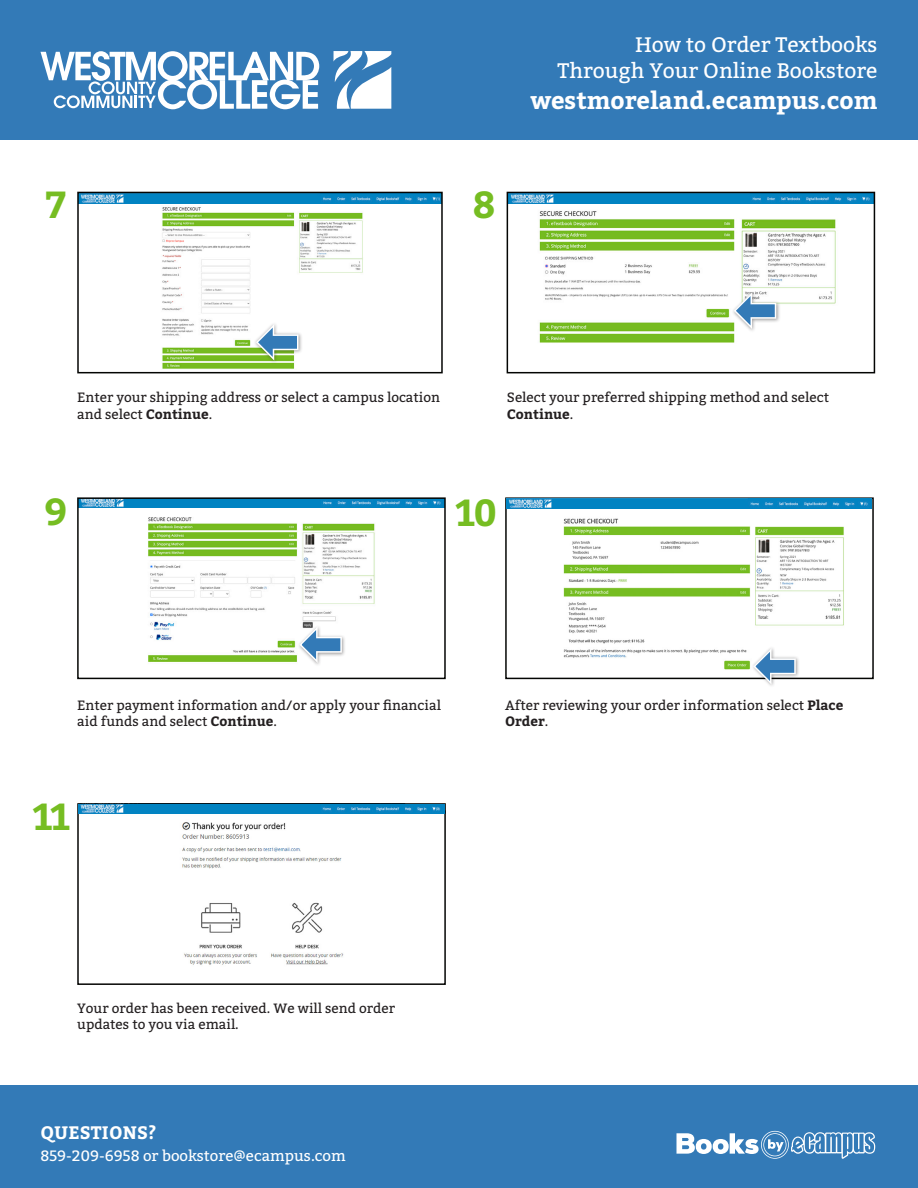
<style>
.page{position:relative;width:918px;height:1188px;background:#fff}
.page>*{position:absolute;margin:0;border:0;box-sizing:border-box;transform-origin:0 0}
.t1{font:700 37.5px "Bitter";color:#76bd22}
.t2{font:700 24px "Bitter";color:#fff}
.t3{font:21px/25.2px "Bitter";color:#fff;text-align:right}
.t4{font:700 18px "Bitter";letter-spacing:.01em;color:#fff}
.t5{font:15px "Bitter";color:#fff}
.t6{font:13.5px/16.2px "Bitter";color:#231f20}
.s1{font-weight:700}
</style>
<div class="page">
<img style="left:80px;top:195px;width:360px;height:8px">
<img style="left:510px;top:195px;width:362px;height:8px">
<img style="left:80px;top:500px;width:363px;height:8px">
<div style="left:0;top:1085px;width:918px;height:103px;background:#337ab7"></div>
<img style="left:148px;top:517px;width:227px;height:145px">
<div style="left:77px;top:497px;width:369px;height:182px;border:2px solid #040503"></div>
<img style="left:162px;top:207px;width:201px;height:162px">
<div style="left:77px;top:192px;width:366px;height:181px;border:2px solid #040503"></div>
<img style="left:539px;top:211px;width:297px;height:132px">
<div style="left:507px;top:192px;width:368px;height:181px;border:2px solid #040503"></div>
<div style="left:505px;top:497px;width:369px;height:182px;border:2px solid #040503"></div>
<img style="left:182px;top:822px;width:162px;height:143px">
<div style="left:77px;top:803px;width:369px;height:182px;border:2px solid #040503"></div>
<div style="left:0;top:0;width:918px;height:139px;background:#337ab7"></div>
<div style="left:253px;top:322px;width:50px;height:42px;background:#231f20;opacity:.45"></div>
<svg style="left:256px;top:324px;width:43px;height:37px"></svg>
<div style="left:297px;top:624px;width:49px;height:43px;background:#231f20;opacity:.45"></div>
<svg style="left:299px;top:626px;width:43px;height:37px"></svg>
<div style="left:731px;top:290px;width:49px;height:43px;background:#231f20;opacity:.45"></div>
<svg style="left:734px;top:292px;width:42px;height:37px"></svg>
<svg style="left:334px;top:51px;width:57px;height:58px"></svg>
<svg style="left:41px;top:51px;width:278px;height:58px"></svg>
<svg style="left:677px;top:1131px;width:198px;height:28px"></svg>
<img style="left:507px;top:499px;width:365px;height:10px">
<img style="left:521px;top:518px;width:230px;height:159px">
<img style="left:755px;top:526px;width:89px;height:100px">
<div style="left:751px;top:646px;width:49px;height:43px;background:#231f20;opacity:.45"></div>
<svg style="left:753px;top:648px;width:43px;height:37px"></svg>
<img style="left:79px;top:805px;width:365px;height:9px">
<p class="t1" style="left:46px;top:181px;width:21px">7</p>
<p class="t1" style="left:472px;top:181px;width:25px">8</p>
<p class="t3" style="left:558px;top:33px;width:321px">How to Order Textbooks<br>Through Your Online Bookstore</p>
<p class="t2" style="left:531px;top:85px;width:348px">westmoreland.ecampus.com</p>
<p class="t6" style="left:77px;top:390px;width:364px">Enter your shipping address or select a campus location and select <span class="s1">Continue</span>.</p>
<p class="t6" style="left:507px;top:390px;width:324px">Select your preferred shipping method and select<br><span class="s1">Continue</span>.</p>
<p class="t1" style="left:45px;top:487px;width:25px">9</p>
<p class="t1" style="left:455px;top:488px;width:44px">10</p>
<p class="t6" style="left:77px;top:697px;width:365px">Enter payment information and/or apply your financial aid funds and select <span class="s1">Continue</span>.</p>
<p class="t6" style="left:505px;top:697px;width:340px">After reviewing your order information select <span class="s1">Place<br>Order</span>.</p>
<p class="t1" style="left:32px;top:792px;width:40px">11</p>
<p class="t6" style="left:77px;top:1000px;width:319px">Your order has been received. We will send order updates to you via email.</p>
<p class="t4" style="left:41px;top:1121px;width:117px">QUESTIONS?</p>
<p class="t5" style="left:40px;top:1146px;width:307px">859-209-6958 or bookstore@ecampus.com</p>
</div>
